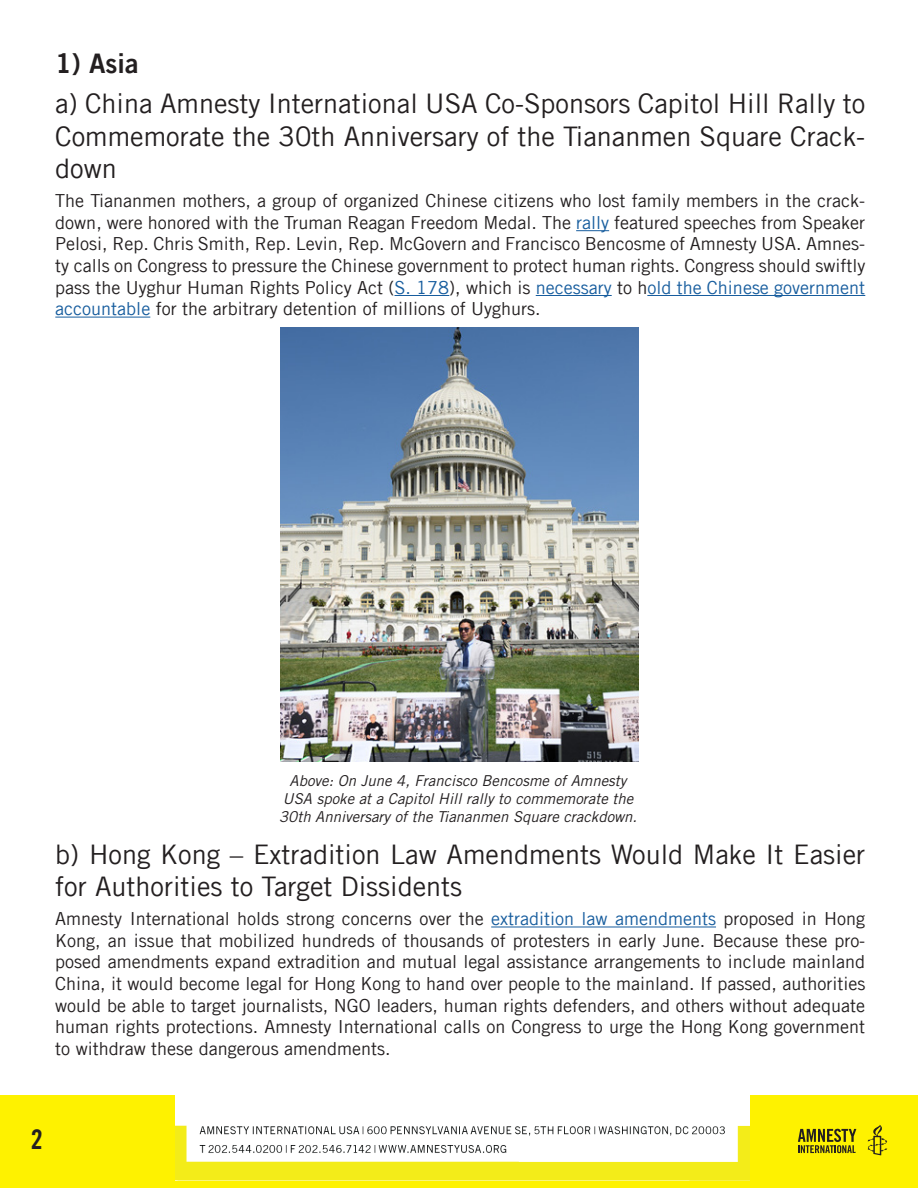
<style>
.page{position:relative;width:918px;height:1188px;background:#fff}
.page>*{position:absolute;margin:0;border:0;box-sizing:border-box;transform-origin:0 0}
.t1{font:27px/32.4px "Amnesty Trade Gothic";color:#231f20;text-align:justify}
.t2{font:27px "Amnesty Trade Gothic Bd 2";color:#231f20}
.t3{font:27px "Amnesty Trade Gothic Bd Cn 20";color:#231f20}
.t4{font:18px/21.6px "Amnesty Trade Gothic";color:#231f20;text-align:justify}
.t5{font:italic 15px/18px "Amnesty Trade Gothic";color:#231f20;text-align:center}
.s1{color:#175d9e}
</style>
<div class="page">
<div style="left:0;top:1095px;width:918px;height:93px;background:#fef200"></div>
<svg style="left:867px;top:1125px;width:20px;height:30px"></svg>
<svg style="left:798px;top:1129px;width:58px;height:24px"></svg>
<img style="left:175px;top:1095px;width:574px;height:86px">
<hr style="left:576px;top:230px;width:33px;height:1px;background:#175d9e">
<hr style="left:395px;top:295px;width:54px;height:1px;background:#175d9e">
<hr style="left:536px;top:295px;width:76px;height:1px;background:#175d9e">
<hr style="left:647px;top:295px;width:218px;height:1px;background:#175d9e">
<hr style="left:55px;top:317px;width:95px;height:1px;background:#175d9e">
<hr style="left:491px;top:927px;width:225px;height:1px;background:#175d9e">
<img style="left:281px;top:328px;width:357px;height:433px">
<p class="t2" style="left:55px;top:47px;width:85px">1) Asia</p>
<p class="t1" style="left:55px;top:87px;width:812px">a) China Amnesty International USA Co-Sponsors Capitol Hill Rally to Commemorate the 30th Anniversary of the Tiananmen Square Crack&shy;down</p>
<p class="t4" style="left:55px;top:190px;width:812px">The Tiananmen mothers, a group of organized Chinese citizens who lost family members in the crack&shy;down, were honored with the Truman Reagan Freedom Medal. The <span class="s1">rally</span> featured speeches from Speaker Pelosi, Rep. Chris Smith, Rep. Levin, Rep. McGovern and Francisco Bencosme of Amnesty USA. Amnes&shy;ty calls on Congress to pressure the Chinese government to protect human rights. Congress should swiftly pass the Uyghur Human Rights Policy Act (<span class="s1">S. 178</span>), which is <span class="s1">necessary</span> to h<span class="s1">old the Chinese government accountable</span> for the arbitrary detention of millions of Uyghurs.</p>
<p class="t5" style="left:279px;top:771px;width:360px">Above: On June 4, Francisco Bencosme of Amnesty<br>USA spoke at a Capitol Hill rally to commemorate the<br>30th Anniversary of the Tiananmen Square crackdown.</p>
<p class="t1" style="left:55px;top:838px;width:811px">b) Hong Kong – Extradition Law Amendments Would Make It Easier for Authorities to Target Dissidents</p>
<p class="t4" style="left:55px;top:908px;width:812px">Amnesty International holds strong concerns over the <span class="s1">extradition law amendments</span> proposed in Hong Kong, an issue that mobilized hundreds of thousands of protesters in early June. Because these pro&shy;posed amendments expand extradition and mutual legal assistance arrangements to include mainland China, it would become legal for Hong Kong to hand over people to the mainland. If passed, authorities would be able to target journalists, NGO leaders, human rights defenders, and others without adequate human rights protections. Amnesty International calls on Congress to urge the Hong Kong government to withdraw these dangerous amendments.</p>
<p class="t3" style="left:31px;top:1123px;width:13px">2</p>
</div>
